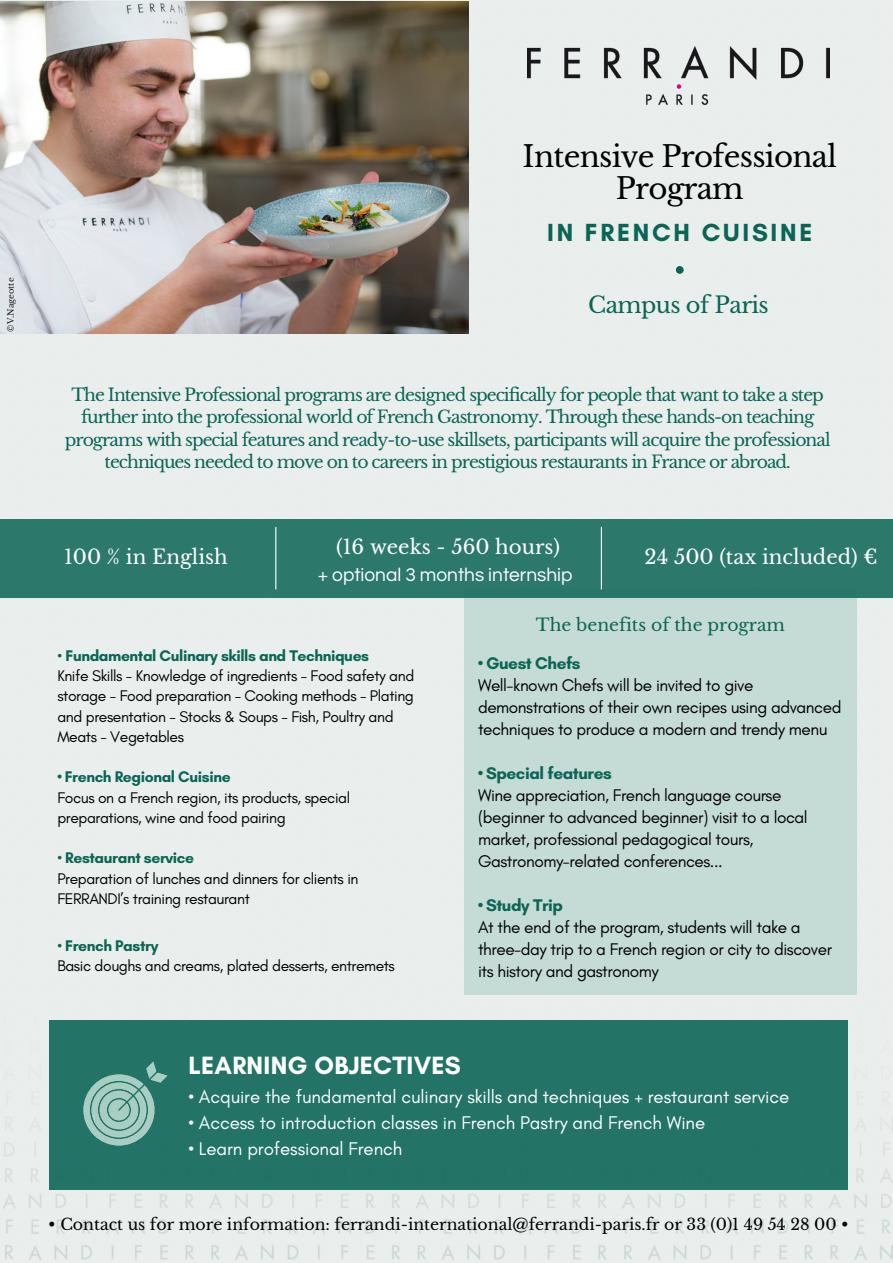
<style>
.page{position:relative;width:893px;height:1263px;background:#e9eeed}
.page>*{position:absolute;margin:0;border:0;box-sizing:border-box;transform-origin:0 0}
.t1{font:29.25px/32.6px "Libre Baskerville";letter-spacing:-.025em;color:#000;text-align:center}
.t2{font:700 25.5px "Glacial Indifference";letter-spacing:.01em;color:#fff}
.t3{font:700 25.28px "Glacial Indifference";letter-spacing:.11em;color:#0a6555}
.t4{font:22.5px "Libre Baskerville";letter-spacing:-.025em;color:#0a6555}
.t5{font:19.8px "Libre Baskerville";color:#fff}
.t6{font:19.05px "Questrial";color:#fff}
.t7{font:18.75px "Glacial Indifference";letter-spacing:-.005em;color:#fff}
.t8{font:17.17px/21.9px "Glacial Indifference";letter-spacing:-.025em;color:#000}
.t9{font:17.17px/22.5px "Libre Baskerville";letter-spacing:-.055em;color:#0a6555;text-align:center}
.t10{font:17.17px "Libre Baskerville";color:#0a6555}
.t11{font:15.75px "Libre Baskerville";color:#000}
.t12{font:15.67px/20.2px "Glacial Indifference";letter-spacing:-.025em;color:#000}
.t13{font:8.25px "Libre Baskerville";color:#1a171b}
.s1{color:#0a6555}
.s2{font-weight:700;color:#0a6555}
</style>
<div class="page">
<img style="left:0;top:2px;width:469px;height:331px">
<img style="left:527px;top:47px;width:303px;height:57px">
<div style="left:676px;top:266px;width:7px;height:8px;background:#0a6555;border-radius:50%"></div>
<div style="left:464px;top:589px;width:392px;height:406px;background:#c5dbd5"></div>
<div style="left:0;top:519px;width:893px;height:78px;background:#2c796c"></div>
<hr style="left:275px;top:527px;width:1px;height:62px;background:#fff">
<hr style="left:601px;top:527px;width:1px;height:62px;background:#fff">
<div style="left:50px;top:1020px;width:797px;height:170px;background:#237466"></div>
<svg style="left:83px;top:1061px;width:84px;height:85px"></svg>
<p class="t13" style="left:6px;top:332px;width:55px;rotate:-90deg">©V.Nageotte</p>
<p class="t1" style="left:522px;top:140px;width:316px">Intensive Professional<br>Program</p>
<h1 class="t3" style="left:547px;top:217px;width:267px">IN FRENCH CUISINE</h1>
<h2 class="t4" style="left:588px;top:291px;width:182px">Campus of Paris</h2>
<h3 class="t9" style="left:65px;top:384px;width:767px">The Intensive Professional programs are designed specifically for people that want to take a step further into the professional world of French Gastronomy. Through these hands-on teaching programs with special features and ready-to-use skillsets, participants will acquire the professional techniques needed to move on to careers in prestigious restaurants in France or abroad.</h3>
<h5 class="t5" style="left:64px;top:545px;width:165px">100 % in English</h5>
<h4 class="t5" style="left:336px;top:535px;width:225px">(16 weeks - 560 hours)</h4>
<h4 class="t6" style="left:318px;top:566px;width:256px">+ optional 3 months internship</h4>
<h4 class="t5" style="left:644px;top:545px;width:234px">24 500 (tax included) €</h4>
<h4 class="t12" style="left:57px;top:645px;width:358px"><span class="s1">•</span> <span class="s2">Fundamental Culinary skills and Techniques<br></span>Knife Skills - Knowledge of ingredients - Food safety and storage - Food preparation - Cooking methods - Plating and presentation - Stocks &amp; Soups - Fish, Poultry and Meats - Vegetables</h4>
<h5 class="t12" style="left:57px;top:767px;width:294px"><span class="s2">• French Regional Cuisine<br></span>Focus on a French region, its products, special preparations, wine and food pairing</h5>
<h5 class="t12" style="left:57px;top:848px;width:303px"><span class="s1">•</span> <span class="s2">Restaurant service<br></span>Preparation of lunches and dinners for clients in<br>FERRANDI’s training restaurant</h5>
<h5 class="t12" style="left:57px;top:935px;width:339px"><span class="s1">•</span> <span class="s2">French Pastry<br></span>Basic doughs and creams, plated desserts, entremets</h5>
<h5 class="t10" style="left:536px;top:615px;width:250px">The benefits of the program</h5>
<h5 class="t8" style="left:478px;top:652px;width:365px"><span class="s2">• Guest Chefs<br></span>Well-known Chefs will be invited to give demonstrations of their own recipes using advanced techniques to produce a modern and trendy menu</h5>
<h5 class="t8" style="left:478px;top:762px;width:331px"><span class="s2">• Special features<br></span>Wine appreciation, French language course (beginner to advanced beginner) visit to a local market, professional pedagogical tours, Gastronomy-related conferences...</h5>
<h5 class="t8" style="left:478px;top:894px;width:355px"><span class="s2">• Study Trip<br></span>At the end of the program, students will take a three-day trip to a French region or city to discover its history and gastronomy</h5>
<h2 class="t2" style="left:188px;top:1050px;width:274px">LEARNING OBJECTIVES</h2>
<p class="t7" style="left:188px;top:1085px;width:602px">• Acquire the fundamental culinary skills and techniques + restaurant service</p>
<p class="t7" style="left:188px;top:1111px;width:518px">• Access to introduction classes in French Pastry and French Wine</p>
<p class="t7" style="left:188px;top:1137px;width:215px">• Learn professional French</p>
<h5 class="t11" style="left:48px;top:1215px;width:802px">• Contact us for more information: ferrandi-international@ferrandi-paris.fr or 33 (0)1 49 54 28 00 •</h5>
</div>
